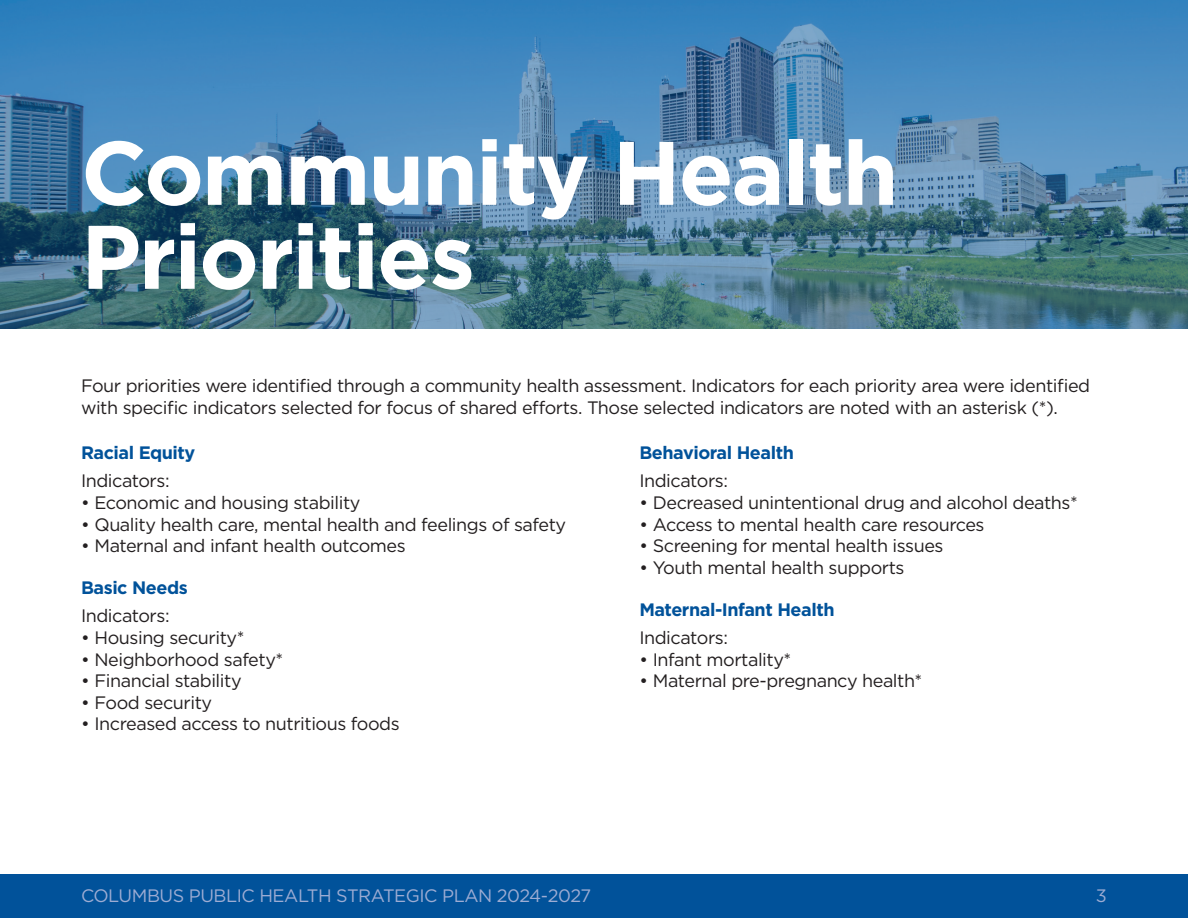
<style>
.page{position:relative;width:1188px;height:918px;background:#fff}
.page>*{position:absolute;margin:0;border:0;box-sizing:border-box;transform-origin:0 0}
.t1{font:700 90px/84px "Gotham";letter-spacing:-.025em;color:#fff}
.t2{font:18px/21.6px "Gotham";letter-spacing:-.025em;color:#231f20}
.t3{font:700 18px "Gotham";letter-spacing:-.025em;color:#01529a}
.t4{font:18px "Gotham";letter-spacing:-.025em;color:#9dacd3}
</style>
<div class="page">
<svg style="left:0;top:0;width:1188px;height:328px;background:#457da1"></svg>
<div style="left:0;top:875px;width:1188px;height:43px;background:#01529a"></div>
<h1 class="t1" style="left:81px;top:130px;width:819px">Community Health<br>Priorities</h1>
<p class="t2" style="left:81px;top:375px;width:1011px">Four priorities were identified through a community health assessment. Indicators for each priority area were identified with specific indicators selected for focus of shared efforts. Those selected indicators are noted with an asterisk (*).</p>
<p class="t3" style="left:81px;top:441px;width:116px">Racial Equity</p>
<p class="t2" style="left:81px;top:470px;width:90px">Indicators:</p>
<p class="t2" style="left:81px;top:492px;width:281px">• Economic and housing stability</p>
<p class="t2" style="left:81px;top:513px;width:487px">• Quality health care, mental health and feelings of safety</p>
<p class="t2" style="left:81px;top:535px;width:326px">• Maternal and infant health outcomes</p>
<p class="t3" style="left:81px;top:576px;width:108px">Basic Needs</p>
<p class="t2" style="left:81px;top:605px;width:90px">Indicators:</p>
<p class="t2" style="left:81px;top:627px;width:165px">• Housing security*</p>
<p class="t2" style="left:81px;top:648px;width:204px">• Neighborhood safety*</p>
<p class="t2" style="left:81px;top:670px;width:162px">• Financial stability</p>
<p class="t2" style="left:81px;top:691px;width:133px">• Food security</p>
<p class="t2" style="left:81px;top:713px;width:320px">• Increased access to nutritious foods</p>
<p class="t3" style="left:639px;top:441px;width:156px">Behavioral Health</p>
<p class="t2" style="left:639px;top:470px;width:90px">Indicators:</p>
<p class="t2" style="left:639px;top:492px;width:440px">• Decreased unintentional drug and alcohol deaths*</p>
<p class="t2" style="left:639px;top:513px;width:347px">• Access to mental health care resources</p>
<p class="t2" style="left:639px;top:535px;width:306px">• Screening for mental health issues</p>
<p class="t2" style="left:639px;top:556px;width:267px">• Youth mental health supports</p>
<p class="t3" style="left:639px;top:597px;width:197px">Maternal-Infant Health</p>
<p class="t2" style="left:639px;top:627px;width:90px">Indicators:</p>
<p class="t2" style="left:639px;top:648px;width:153px">• Infant mortality*</p>
<p class="t2" style="left:639px;top:670px;width:284px">• Maternal pre-pregnancy health*</p>
<p class="t4" style="left:81px;top:884px;width:512px">COLUMBUS PUBLIC HEALTH STRATEGIC PLAN 2024-2027</p>
<p class="t4" style="left:1096px;top:884px;width:13px">3</p>
</div>
